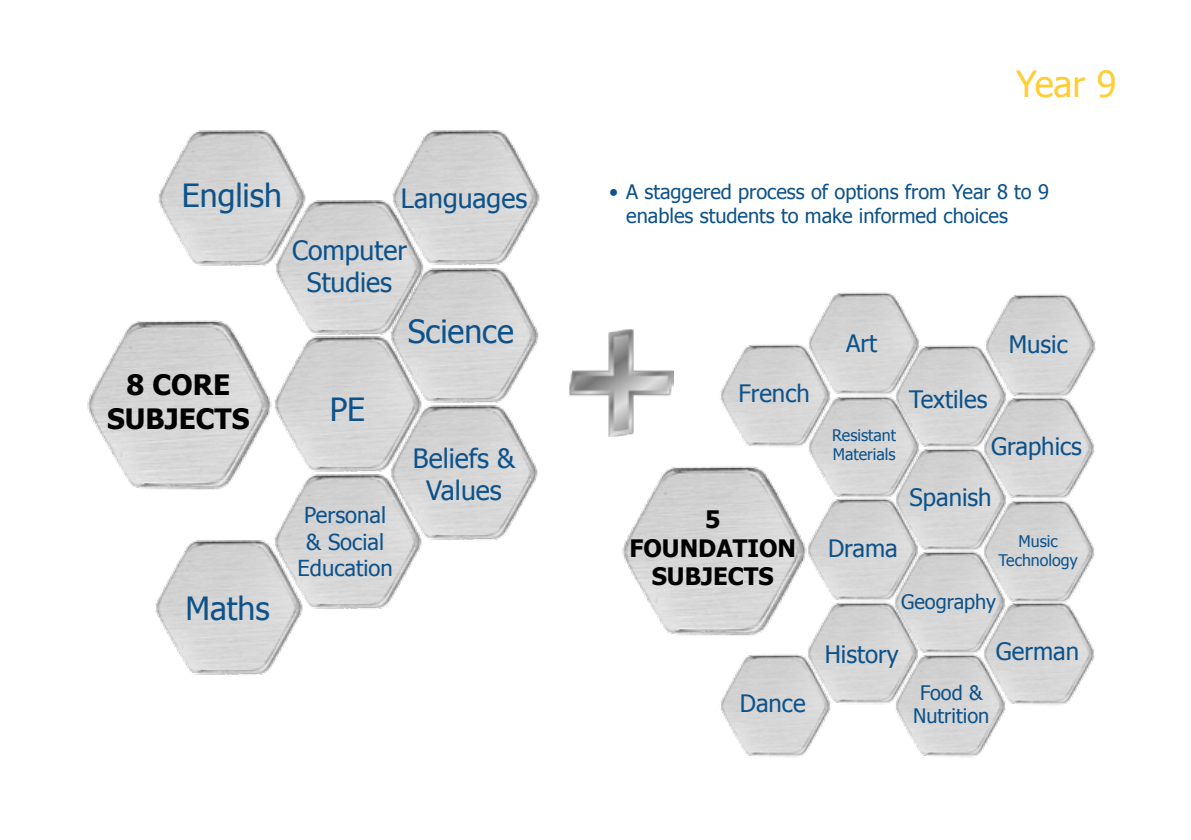
<style>
.page{position:relative;width:1191px;height:840px;background:#fff}
.page>*{position:absolute;margin:0;border:0;box-sizing:border-box;transform-origin:0 0}
.t1{font:36px "Tahoma";color:#ffcd35}
.t2{font:32px "Tahoma";color:#0d528a}
.t3{font:700 28px/33.6px "Tahoma";color:#000;text-align:center}
.t4{font:26.6px/32px "Tahoma";color:#0d528a;text-align:center}
.t5{font:24px "Tahoma";color:#0d528a}
.t6{font:700 24px/28.8px "Tahoma";color:#000;text-align:center}
.t7{font:22px/26.4px "Tahoma";color:#0d528a;text-align:center}
.t8{font:20px/24px "Tahoma";color:#0d528a;text-align:center}
.t9{font:16px/19.2px "Tahoma";color:#0d528a}
</style>
<div class="page">
<img style="left:158px;top:130px;width:143px;height:136px">
<img style="left:87px;top:320px;width:175px;height:170px">
<img style="left:264px;top:186px;width:116px;height:137px">
<img style="left:155px;top:540px;width:140px;height:135px">
<img style="left:262px;top:323px;width:117px;height:137px">
<img style="left:262px;top:460px;width:154px;height:166px">
<img style="left:380px;top:130px;width:160px;height:124px">
<img style="left:811px;top:292px;width:106px;height:94px">
<img style="left:379px;top:254px;width:160px;height:137px">
<img style="left:821px;top:386px;width:66px;height:102px">
<img style="left:378px;top:391px;width:160px;height:166px">
<img style="left:821px;top:488px;width:66px;height:103px">
<img style="left:821px;top:591px;width:65px;height:114px">
<img style="left:886px;top:666px;width:116px;height:91px">
<img style="left:975px;top:614px;width:120px;height:102px">
<img style="left:887px;top:335px;width:89px;height:103px">
<img style="left:976px;top:294px;width:120px;height:93px">
<img style="left:887px;top:438px;width:88px;height:103px">
<img style="left:975px;top:387px;width:120px;height:103px">
<img style="left:885px;top:541px;width:129px;height:125px">
<img style="left:975px;top:490px;width:120px;height:124px">
<img style="left:720px;top:335px;width:119px;height:124px">
<img style="left:720px;top:644px;width:119px;height:113px">
<img style="left:569px;top:329px;width:104px;height:107px">
<img style="left:622px;top:449px;width:199px;height:208px">
<h2 class="t2" style="left:182px;top:174px;width:102px">English</h2>
<h3 class="t3" style="left:107px;top:366px;width:144px">8 CORE<br>SUBJECTS</h3>
<h2 class="t2" style="left:185px;top:586px;width:86px">Maths</h2>
<h3 class="t4" style="left:401px;top:181px;width:128px">Languages</h3>
<h3 class="t4" style="left:292px;top:233px;width:116px">Computer<br>Studies</h3>
<h2 class="t2" style="left:408px;top:310px;width:108px">Science</h2>
<h2 class="t2" style="left:330px;top:388px;width:37px">PE</h2>
<p class="t7" style="left:297px;top:500px;width:97px">Personal &amp; Social<br>Education</p>
<h3 class="t4" style="left:413px;top:441px;width:104px">Beliefs &amp;<br>Values</h3>
<h1 class="t1" style="left:1016px;top:60px;width:102px">Year 9</h1>
<p class="t8" style="left:626px;top:179px;width:424px;text-align:left;text-indent:-17px">• A staggered process of options from Year 8 to 9 enables students to make informed choices</p>
<p class="t5" style="left:738px;top:377px;width:73px">French</p>
<p class="t6" style="left:629px;top:503px;width:168px">5<br>FOUNDATION<br>SUBJECTS</p>
<p class="t5" style="left:739px;top:687px;width:67px">Dance</p>
<p class="t5" style="left:846px;top:327px;width:33px">Art</p>
<p class="t5" style="left:1008px;top:328px;width:61px">Music</p>
<p class="t9" style="left:832px;top:425px;width:65px">Resistant<br>Materials</p>
<p class="t5" style="left:828px;top:532px;width:71px">Drama</p>
<p class="t5" style="left:909px;top:383px;width:80px">Textiles</p>
<p class="t5" style="left:991px;top:430px;width:92px">Graphics</p>
<p class="t5" style="left:909px;top:481px;width:84px">Spanish</p>
<p class="t9" style="left:998px;top:531px;width:81px;text-align:center">Music<br>Technology</p>
<p class="t8" style="left:901px;top:588px;width:96px">Geography</p>
<p class="t5" style="left:825px;top:637px;width:75px">History</p>
<p class="t5" style="left:995px;top:635px;width:85px">German</p>
<p class="t8" style="left:913px;top:679px;width:78px">Food &amp;<br>Nutrition</p>
</div>
